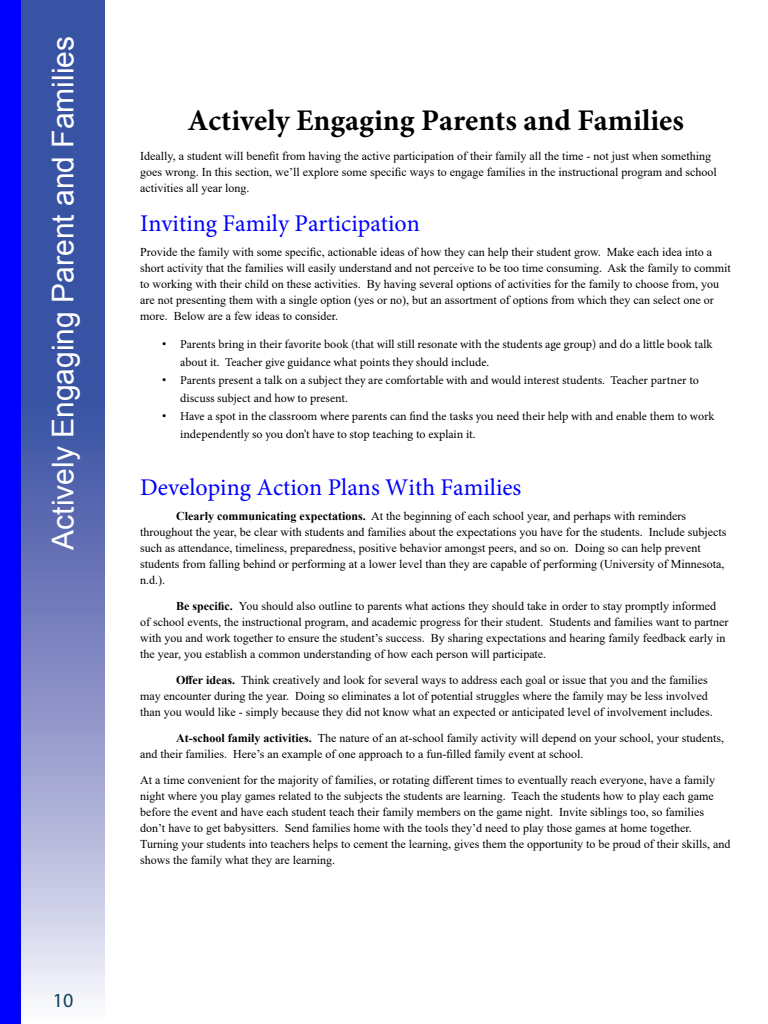
<style>
.page{position:relative;width:768px;height:1024px;background:#fff}
.page>*{position:absolute;margin:0;border:0;box-sizing:border-box;transform-origin:0 0}
.Headline_New{font:700 30px "Minion Pro";color:#000}
.SideBar_Left{font:30px "Arial";color:#fff}
.Subhead_New{font:24px "Minion Pro";color:#00f}
.t1{font:20px "Myriad Pro";color:#0e435e}
.Body_Copy{font:12px/16px "Times New Roman";color:#000}
.t2{font:12px/18px "Minion Pro";letter-spacing:-.005em;color:#000}
.s1{font-family:"Arial"}
.s2{font-weight:700}
</style>
<div class="page">
<svg style="left:22px;top:0;width:82px;height:1000px;background:#6c7cba"></svg>
<div style="left:0;top:0;width:21px;height:1024px;background:#00f"></div>
<p class="SideBar_Left" style="left:42px;top:550px;width:515px;rotate:-90deg">Actively Engaging Parent and Families</p>
<h3 class="t1" style="left:53px;top:988px;width:22px">10</h3>
<p class="Headline_New" style="left:187px;top:99px;width:498px">Actively Engaging Parents and Families</p>
<p class="Body_Copy" style="left:140px;top:147px;width:578px">Ideally, a student will benefit from having the active participation of their family all the time - not just when something goes wrong. In this section, we’ll explore some specific ways to engage families in the instructional program and school activities all year long.</p>
<p class="Subhead_New" style="left:140px;top:207px;width:281px">Inviting Family Participation</p>
<p class="Body_Copy" style="left:140px;top:243px;width:592px">Provide the family with some specific, actionable ideas of how they can help their student grow. Make each idea into a short activity that the families will easily understand and not perceive to be too time consuming. Ask the family to commit to working with their child on these activities. By having several options of activities for the family to choose from, you are not presenting them with a single option (yes or no), but an assortment of options from which they can select one or more. Below are a few ideas to consider.</p>
<p class="t2" style="left:180px;top:335px;width:534px;text-indent:-18px"><span class="s1">•</span> Parents bring in their favorite book (that will still resonate with the students age group) and do a little book talk about it. Teacher give guidance what points they should include.</p>
<p class="t2" style="left:180px;top:371px;width:520px;text-indent:-18px"><span class="s1">•</span> Parents present a talk on a subject they are comfortable with and would interest students. Teacher partner to discuss subject and how to present.</p>
<p class="t2" style="left:180px;top:407px;width:536px;text-indent:-18px"><span class="s1">•</span> Have a spot in the classroom where parents can find the tasks you need their help with and enable them to work independently so you don’t have to stop teaching to explain it.</p>
<p class="Subhead_New" style="left:140px;top:471px;width:383px">Developing Action Plans With Families</p>
<p class="Body_Copy" style="left:140px;top:507px;width:588px;text-indent:36px"><span class="s2">Clearly communicating expectations.</span> At the beginning of each school year, and perhaps with reminders throughout the year, be clear with students and families about the expectations you have for the students. Include subjects such as attendance, timeliness, preparedness, positive behavior amongst peers, and so on. Doing so can help prevent students from falling behind or performing at a lower level than they are capable of performing (University of Minnesota, n.d.).</p>
<p class="Body_Copy" style="left:140px;top:597px;width:590px;text-indent:36px"><span class="s2">Be specific.</span> You should also outline to parents what actions they should take in order to stay promptly informed of school events, the instructional program, and academic progress for their student. Students and families want to partner with you and work together to ensure the student’s success. By sharing expectations and hearing family feedback early in the year, you establish a common understanding of how each person will participate.</p>
<p class="Body_Copy" style="left:140px;top:671px;width:574px;text-indent:36px"><span class="s2">Offer ideas.</span> Think creatively and look for several ways to address each goal or issue that you and the families may encounter during the year. Doing so eliminates a lot of potential struggles where the family may be less involved than you would like - simply because they did not know what an expected or anticipated level of involvement includes.</p>
<p class="Body_Copy" style="left:140px;top:729px;width:585px;text-indent:36px"><span class="s2">At-school family activities.</span> The nature of an at-school family activity will depend on your school, your students, and their families. Here’s an example of one approach to a fun-filled family event at school.</p>
<p class="Body_Copy" style="left:140px;top:771px;width:592px">At a time convenient for the majority of families, or rotating different times to eventually reach everyone, have a family night where you play games related to the subjects the students are learning. Teach the students how to play each game before the event and have each student teach their family members on the game night. Invite siblings too, so families don’t have to get babysitters. Send families home with the tools they’d need to play those games at home together.<br>Turning your students into teachers helps to cement the learning, gives them the opportunity to be proud of their skills, and shows the family what they are learning.</p>
</div>
